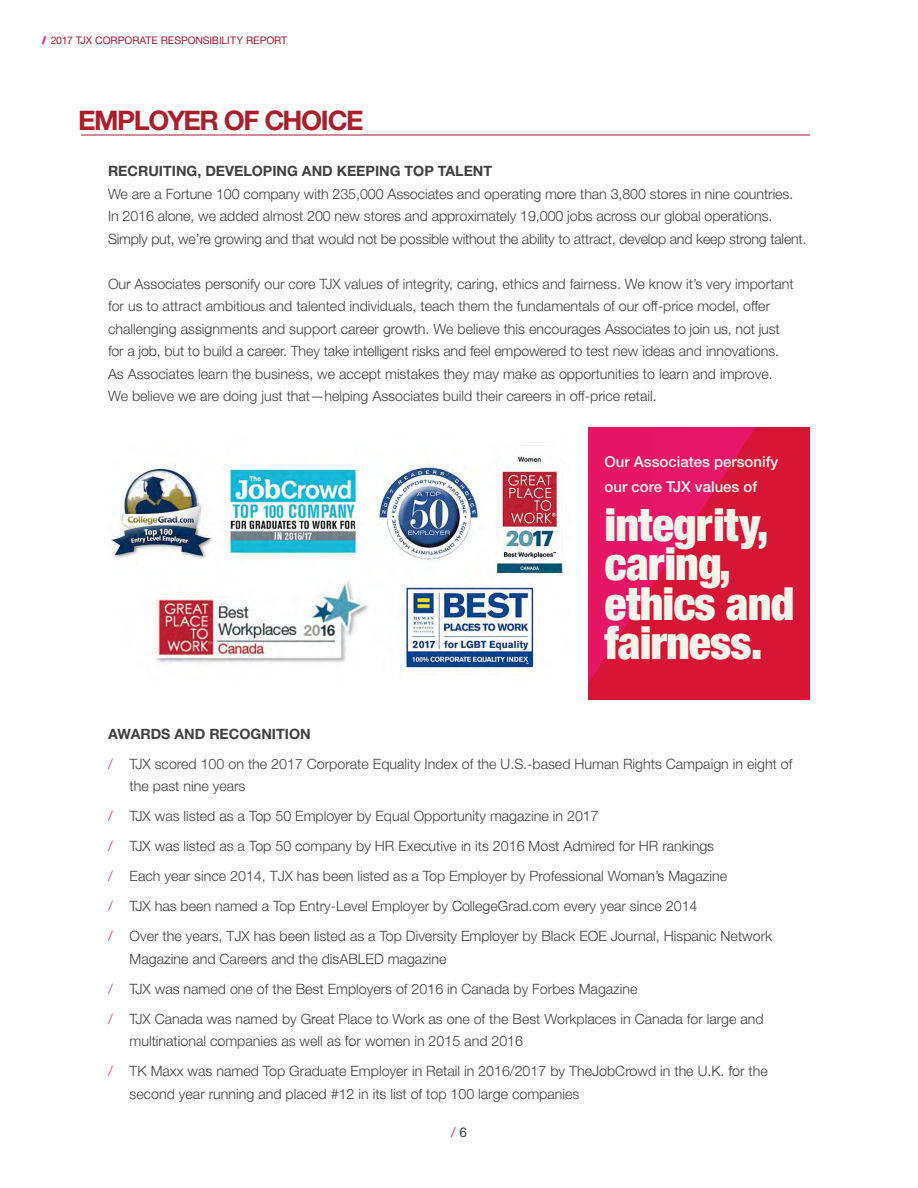
<style>
.page{position:relative;width:918px;height:1188px;background:#fff}
.page>*{position:absolute;margin:0;border:0;box-sizing:border-box;transform-origin:0 0}
.t1{font:900 condensed 45.75px/39.6px "Helvetica Neue LT Std";letter-spacing:-.02em;color:#f7f6ed}
.t2{font:700 27px "Helvetica Neue LT Std";letter-spacing:-.05em;color:#ac1e2c}
.t3{font:500 15px/25.5px "Helvetica Neue LT Std";color:#f7f6ed}
.t4{font:300 14.25px/30px "Helvetica Neue LT Std";color:#424041}
.t5{font:700 14.25px "Helvetica Neue LT Std";color:#424041}
.t6{font:13.5px "Helvetica Neue LT Std";color:#ee177a}
.t7{font:10.5px "Helvetica Neue LT Std";letter-spacing:-.015em;color:#a51a33}
.s1{font-weight:900;font-stretch:expanded;color:#ee177a}
.s2{font-weight:700}
.s3{color:#ee177a}
.s4{color:#424041}
</style>
<div class="page">
<hr style="left:81px;top:135px;width:729px;height:1px;background:#a51a33">
<img style="left:110px;top:455px;width:455px;height:215px">
<div style="left:588px;top:428px;width:222px;height:272px;background:#d71535"></div>
<svg style="left:588px;top:428px;width:167px;height:256px"></svg>
<p class="t7" style="left:42px;top:34px;width:247px"><span class="s1">/</span> 2017 TJX CORPORATE RESPONSIBILITY REPORT</p>
<h2 class="t2" style="left:78px;top:104px;width:287px">EMPLOYER OF CHOICE</h2>
<p class="t5" style="left:108px;top:162px;width:386px">RECRUITING, DEVELOPING AND KEEPING TOP TALENT</p>
<p class="t4" style="left:108px;top:182px;width:700px;line-height:22.5px">We are a Fortune 100 company with 235,000 Associates and operating more than 3,800 stores in nine countries.<br>In 2016 alone, we added almost 200 new stores and approximately 19,000 jobs across our global operations.<br>Simply put, we’re growing and that would not be possible without the ability to attract, develop and keep strong talent.</p>
<p class="t4" style="left:108px;top:272px;width:687px;line-height:22.5px">Our Associates personify our core TJX values of integrity, caring, ethics and fairness. We know it’s very important for us to attract ambitious and talented individuals, teach them the fundamentals of our off-price model, offer challenging assignments and support career growth. We believe this encourages Associates to join us, not just for a job, but to build a career. They take intelligent risks and feel empowered to test new ideas and innovations.<br>As Associates learn the business, we accept mistakes they may make as opportunities to learn and improve.<br>We believe we are doing just that—helping Associates build their careers in off-price retail.</p>
<p class="t3" style="left:604px;top:448px;width:175px">Our Associates personify our core TJX values of</p>
<h1 class="t1" style="left:604px;top:504px;width:191px">integrity, caring, ethics and fairness.</h1>
<p class="t4" style="left:108px;top:718px;width:686px"><span class="s2">AWARDS AND RECOGNITION<br></span><span class="s3">/</span> TJX scored 100 on the 2017 Corporate Equality Index of the U.S.-based Human Rights Campaign in eight of</p>
<p class="t4" style="left:108px;top:771px;width:666px;text-indent:22px">the past nine years<br><span class="s3">/</span> TJX was listed as a Top 50 Employer by Equal Opportunity magazine in 2017<br><span class="s3">/</span> TJX was listed as a Top 50 company by HR Executive in its 2016 Most Admired for HR rankings<br><span class="s3">/</span> Each year since 2014, TJX has been listed as a Top Employer by Professional Woman’s Magazine<br><span class="s3">/</span> TJX has been named a Top Entry-Level Employer by CollegeGrad.com every year since 2014<br><span class="s3">/</span> Over the years, TJX has been listed as a Top Diversity Employer by Black EOE Journal, Hispanic Network</p>
<p class="t4" style="left:108px;top:943px;width:657px;text-indent:22px">Magazine and Careers and the disABLED magazine<br><span class="s3">/</span> TJX was named one of the Best Employers of 2016 in Canada by Forbes Magazine<br><span class="s3">/</span> TJX Canada was named by Great Place to Work as one of the Best Workplaces in Canada for large and</p>
<p class="t4" style="left:108px;top:1026px;width:661px;text-indent:22px">multinational companies as well as for women in 2015 and 2016<br><span class="s3">/</span> TK Maxx was named Top Graduate Employer in Retail in 2016/2017 by TheJobCrowd in the U.K. for the</p>
<p class="t4" style="left:130px;top:1078px;width:451px">second year running and placed #12 in its list of top 100 large companies</p>
<p class="t6" style="left:451px;top:1124px;width:17px">/ <span class="s4">6</span></p>
</div>
